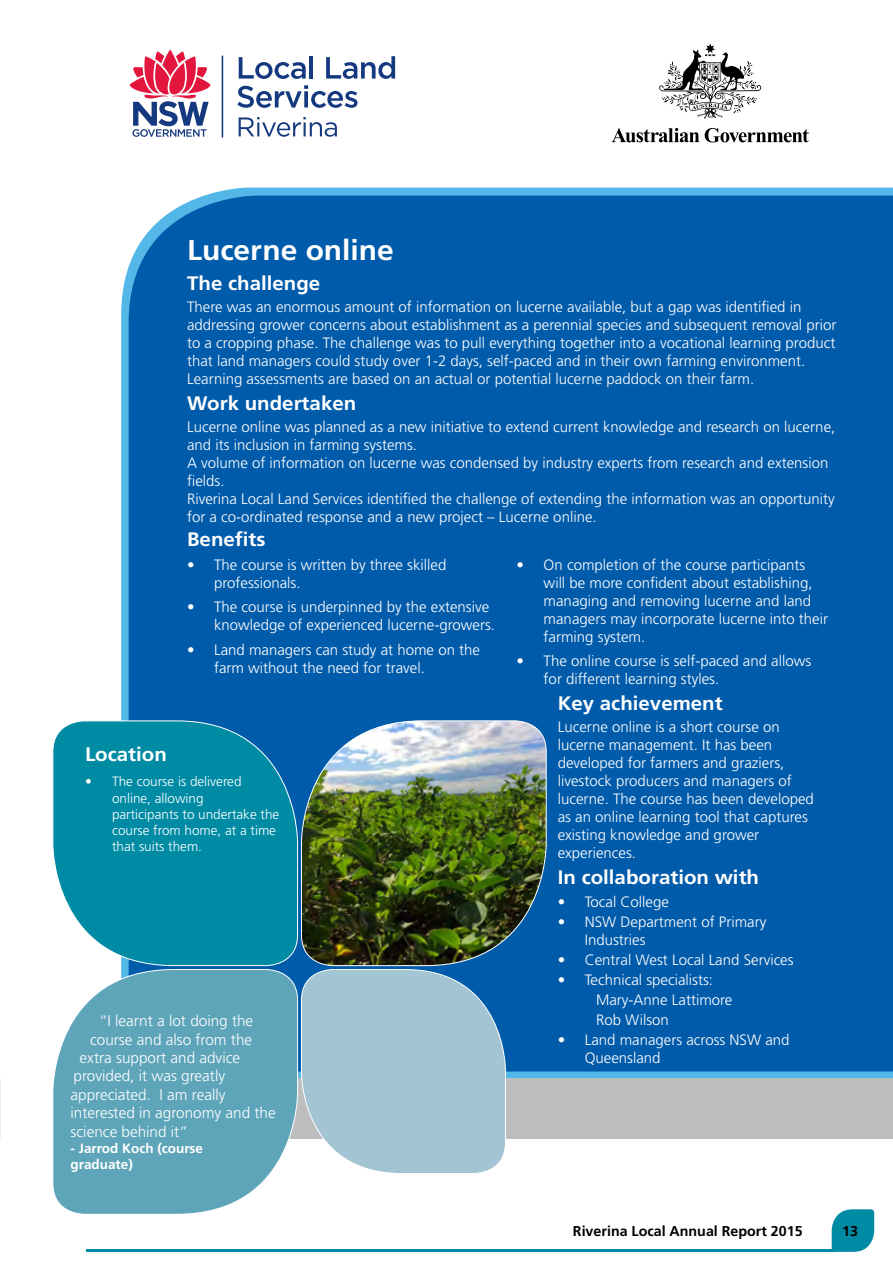
<style>
.page{position:relative;width:893px;height:1263px;background:#fff}
.page>*{position:absolute;margin:0;border:0;box-sizing:border-box;transform-origin:0 0}
.Casestudy_head{font:700 28.5px "Frutiger LT Std";color:#fff;scale:1.05 1}
.case_study_subhead{font:700 19.5px "Frutiger LT Std";color:#fff;scale:1.05 1}
.casestudy_text{font:300 15.3px "Frutiger LT Std";color:#fff}
.casestudy_text-2{font:300 15px/18px "Frutiger LT Std";color:#fff}
.case_study_text{font:300 15px/18px "Frutiger LT Std";color:#fff}
.t1{font:700 14.25px "Frutiger LT Std";color:#000}
.t2{font:300 13.5px/16.2px "Frutiger LT Std";color:#fff}
.casestudy_text-3{font:700 13.5px/16.2px "Frutiger LT Std";color:#fff}
</style>
<div class="page">
<svg style="left:832px;top:1209px;width:42px;height:43px;background:#1a97ae"></svg>
<hr style="left:86px;top:1249px;width:750px;height:3px;background:#008ba5">
<div style="left:64px;top:1078px;width:829px;height:60px;background:#bcbec0"></div>
<svg style="left:129px;top:49px;width:82px;height:88px"></svg>
<hr style="left:222px;top:55px;width:1px;height:83px;background:#15397f">
<svg style="left:239px;top:57px;width:67px;height:22px"></svg>
<hr style="left:310px;top:56px;width:3px;height:23px;background:#15397f">
<svg style="left:326px;top:56px;width:69px;height:23px"></svg>
<svg style="left:237px;top:85px;width:120px;height:23px"></svg>
<svg style="left:239px;top:117px;width:98px;height:20px"></svg>
<div style="left:129px;top:196px;width:764px;height:875px;background:#005baa"></div>
<svg style="left:611px;top:128px;width:88px;height:14px"></svg>
<svg style="left:705px;top:128px;width:104px;height:14px"></svg>
<svg style="left:659px;top:44px;width:102px;height:75px"></svg>
<svg style="left:53px;top:969px;width:245px;height:246px;background:#70aec1"></svg>
<svg style="left:52px;top:720px;width:246px;height:246px;background:#1190ab"></svg>
<img style="left:301px;top:720px;width:246px;height:246px">
<svg style="left:301px;top:969px;width:205px;height:204px;background:#9fc2d3"></svg>
<p class="Casestudy_head" style="left:187px;top:234px;width:198px">Lucerne online</p>
<p class="case_study_subhead" style="left:187px;top:272px;width:128px">The challenge</p>
<p class="casestudy_text-2" style="left:187px;top:298px;width:651px">There was an enormous amount of information on lucerne available, but a gap was identified in addressing grower concerns about establishment as a perennial species and subsequent removal prior to a cropping phase. The challenge was to pull everything together into a vocational learning product that land managers could study over 1-2 days, self-paced and in their own farming environment.<br>Learning assessments are based on an actual or potential lucerne paddock on their farm.</p>
<p class="case_study_subhead" style="left:187px;top:391px;width:163px">Work undertaken</p>
<p class="casestudy_text-2" style="left:187px;top:418px;width:650px">Lucerne online was planned as a new initiative to extend current knowledge and research on lucerne, and its inclusion in farming systems.</p>
<p class="casestudy_text-2" style="left:187px;top:454px;width:643px">A volume of information on lucerne was condensed by industry experts from research and extension fields.</p>
<p class="casestudy_text-2" style="left:187px;top:490px;width:649px">Riverina Local Land Services identified the challenge of extending the information was an opportunity for a co-ordinated response and a new project – Lucerne online.</p>
<p class="case_study_subhead" style="left:187px;top:527px;width:76px">Benefits</p>
<p class="casestudy_text-2" style="left:214px;top:556px;width:234px;text-indent:-27px">• The course is written by three skilled professionals.</p>
<p class="casestudy_text-2" style="left:214px;top:598px;width:282px;text-indent:-27px">• The course is underpinned by the extensive knowledge of experienced lucerne-growers.</p>
<p class="casestudy_text-2" style="left:214px;top:641px;width:267px;text-indent:-27px">• Land managers can study at home on the farm without the need for travel.</p>
<p class="casestudy_text-2" style="left:544px;top:556px;width:286px;text-indent:-27px">• On completion of the course participants will be more confident about establishing, managing and removing lucerne and land managers may incorporate lucerne into their farming system.</p>
<p class="casestudy_text-2" style="left:544px;top:652px;width:269px;text-indent:-27px">• The online course is self-paced and allows for different learning styles.</p>
<p class="case_study_subhead" style="left:558px;top:692px;width:159px">Key achievement</p>
<p class="case_study_text" style="left:558px;top:718px;width:258px">Lucerne online is a short course on lucerne management. It has been developed for farmers and graziers, livestock producers and managers of lucerne. The course has been developed as an online learning tool that captures existing knowledge and grower experiences.</p>
<p class="case_study_subhead" style="left:558px;top:866px;width:193px">In collaboration with</p>
<p class="casestudy_text-2" style="left:558px;top:892px;width:113px">• Tocal College</p>
<p class="casestudy_text-2" style="left:585px;top:913px;width:183px;text-indent:-27px">• NSW Department of Primary<br>Industries</p>
<p class="casestudy_text-2" style="left:558px;top:951px;width:237px">• Central West Local Land Services</p>
<p class="casestudy_text-2" style="left:558px;top:971px;width:157px">• Technical specialists:</p>
<p class="case_study_text" style="left:596px;top:991px;width:138px">Mary-Anne Lattimore</p>
<p class="case_study_text" style="left:596px;top:1011px;width:74px">Rob Wilson</p>
<p class="casestudy_text-2" style="left:585px;top:1031px;width:206px;text-indent:-27px">• Land managers across NSW and<br>Queensland</p>
<p class="case_study_subhead" style="left:85px;top:743px;width:79px">Location</p>
<p class="t2" style="left:112px;top:774px;width:169px;text-indent:-27px">• The course is delivered online, allowing<br>participants to undertake the course from home, at a time that suits them.</p>
<p class="casestudy_text" style="left:99px;top:1012px;width:156px">“I learnt a lot doing the</p>
<p class="casestudy_text" style="left:90px;top:1031px;width:164px">course and also from the</p>
<p class="casestudy_text" style="left:80px;top:1049px;width:162px">extra support and advice</p>
<p class="casestudy_text" style="left:74px;top:1067px;width:153px">provided, it was greatly</p>
<p class="casestudy_text" style="left:71px;top:1086px;width:157px">appreciated. I am really</p>
<p class="casestudy_text" style="left:71px;top:1104px;width:207px">interested in agronomy and the</p>
<p class="casestudy_text" style="left:71px;top:1122px;width:119px">science behind it”</p>
<p class="casestudy_text-3" style="left:71px;top:1140px;width:134px">- Jarrod Koch (course graduate)</p>
<p class="t1" style="left:573px;top:1222px;width:231px">Riverina Local Annual Report 2015</p>
<p class="t1" style="left:842px;top:1222px;width:17px">13</p>
</div>
